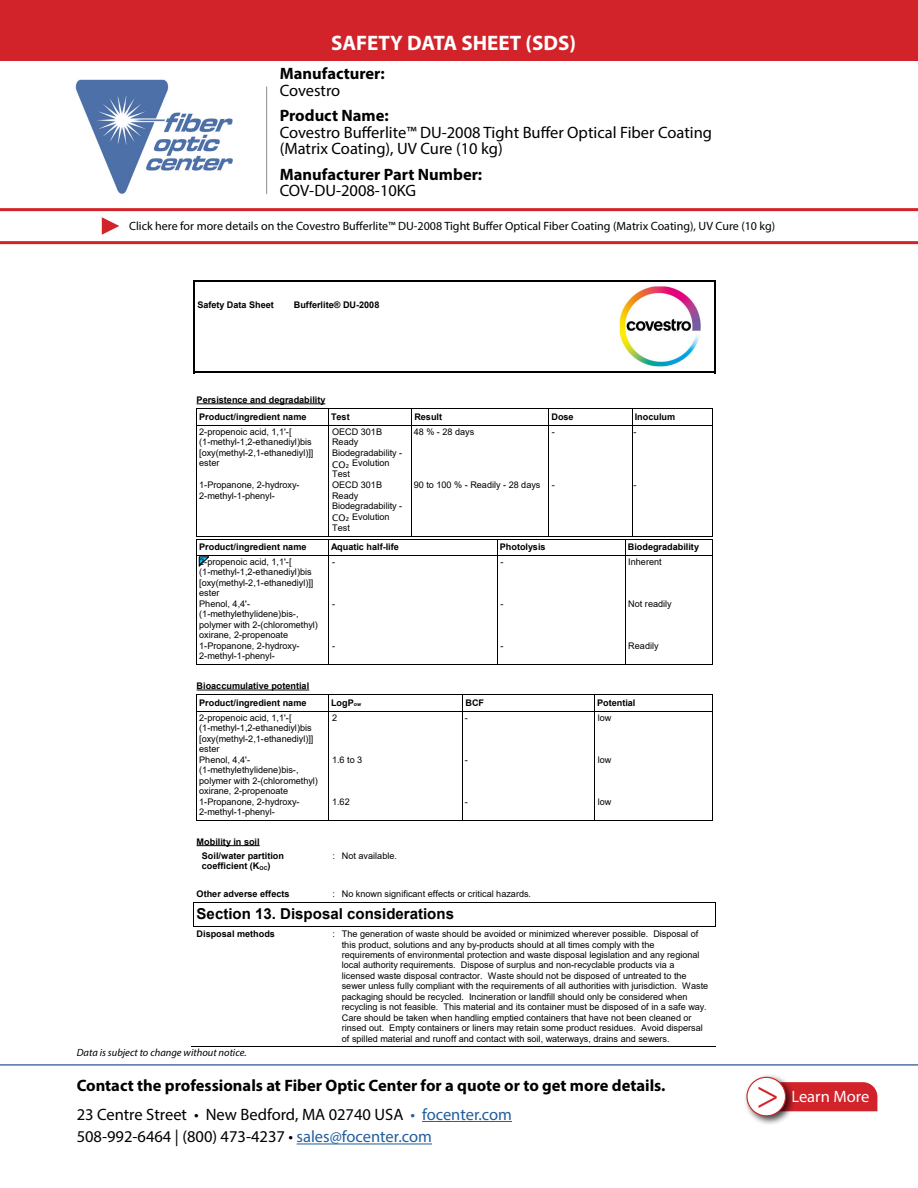
<style>
.page{position:relative;width:918px;height:1188px;background:#fff}
.page>*{position:absolute;margin:0;border:0;box-sizing:border-box;transform-origin:0 0}
.t1{font:42px "Minion Pro";color:#d2232a}
.t2{font:700 21px "Myriad Pro";color:#fff}
.t3{font:16.5px/22.5px "Myriad Pro";color:#000}
.t4{font:700 16.5px/16.5px "Myriad Pro";color:#000}
.t5{font:16.5px "Myriad Pro";color:#fff}
.t6{font:700 15px "Arial";color:#000}
.t7{font:12px "Myriad Pro";color:#000}
.t8{font:italic 10.5px "Myriad Pro";color:#000}
.t9{font:9.15px/10.5px "Arial";color:#000}
.t10{font:700 9.15px/16.6px "Arial";color:#000}
.s1{font-weight:400}
.s2{font-weight:700}
.s3{font-family:"Lucida Sans Unicode"}
.s4{font-size:5.25px}
.s5{color:#215e9e}
</style>
<div class="page">
<hr style="left:422px;top:1121px;width:90px;height:1px;background:#215e9e">
<hr style="left:297px;top:1144px;width:135px;height:1px;background:#215e9e">
<hr style="left:0;top:1064px;width:918px;height:2px;background:#4f70a8">
<img style="left:75px;top:79px;width:158px;height:115px">
<hr style="left:266px;top:87px;width:1px;height:107px;background:#8a8c8e">
<div style="left:796px;top:1082px;width:81px;height:29px;background:#d2232a"></div>
<div style="left:743px;top:1074px;width:53px;height:52px;background:#000;opacity:.75"></div>
<div style="left:747px;top:1077px;width:39px;height:39px;background:#fff;border-radius:50%"></div>
<div style="left:746px;top:1077px;width:40px;height:39px;border:1px solid #d2232a;border-radius:50%"></div>
<hr style="left:0;top:241px;width:918px;height:3px;background:#d2232a">
<hr style="left:0;top:208px;width:918px;height:3px;background:#d2232a">
<svg style="left:102px;top:217px;width:17px;height:18px"></svg>
<div style="left:0;top:0;width:918px;height:60px;background:#d2232a"></div>
<hr style="left:194px;top:280px;width:521px;height:2px;background:#000">
<hr style="left:715px;top:281px;width:1px;height:92px;background:#000">
<hr style="left:194px;top:372px;width:521px;height:1px;background:#000">
<hr style="left:193px;top:281px;width:2px;height:92px;background:#000">
<img style="left:620px;top:286px;width:81px;height:81px">
<hr style="left:197px;top:690px;width:112px;height:1px;background:#000">
<hr style="left:197px;top:403px;width:128px;height:1px;background:#000">
<hr style="left:197px;top:845px;width:63px;height:1px;background:#000">
<hr style="left:197px;top:408px;width:516px;height:1px;background:#000">
<hr style="left:712px;top:409px;width:1px;height:127px;background:#000">
<hr style="left:197px;top:536px;width:516px;height:1px;background:#000">
<hr style="left:196px;top:409px;width:1px;height:127px;background:#000">
<hr style="left:197px;top:425px;width:516px;height:1px;background:#000">
<hr style="left:328px;top:409px;width:1px;height:127px;background:#000">
<hr style="left:411px;top:409px;width:1px;height:127px;background:#000">
<hr style="left:549px;top:409px;width:1px;height:127px;background:#000">
<hr style="left:632px;top:409px;width:1px;height:127px;background:#000">
<hr style="left:197px;top:539px;width:516px;height:1px;background:#000">
<hr style="left:712px;top:539px;width:1px;height:126px;background:#000">
<hr style="left:197px;top:664px;width:516px;height:1px;background:#000">
<hr style="left:196px;top:539px;width:1px;height:126px;background:#000">
<hr style="left:197px;top:555px;width:516px;height:1px;background:#000">
<hr style="left:328px;top:539px;width:1px;height:126px;background:#000">
<hr style="left:497px;top:539px;width:1px;height:126px;background:#000">
<hr style="left:625px;top:539px;width:1px;height:126px;background:#000">
<hr style="left:197px;top:694px;width:516px;height:1px;background:#000">
<hr style="left:712px;top:695px;width:1px;height:125px;background:#000">
<hr style="left:197px;top:820px;width:516px;height:1px;background:#000">
<hr style="left:196px;top:695px;width:1px;height:125px;background:#000">
<hr style="left:197px;top:711px;width:516px;height:1px;background:#000">
<hr style="left:328px;top:695px;width:1px;height:125px;background:#000">
<hr style="left:462px;top:695px;width:1px;height:125px;background:#000">
<hr style="left:594px;top:695px;width:1px;height:125px;background:#000">
<svg style="left:198px;top:556px;width:11px;height:11px"></svg>
<hr style="left:194px;top:902px;width:521px;height:1px;background:#000">
<hr style="left:194px;top:926px;width:521px;height:1px;background:#000">
<svg style="left:715px;top:902px;width:1px;height:25px"></svg>
<p class="t2" style="left:331px;top:29px;width:246px">SAFETY DATA SHEET (SDS)</p>
<p class="t4" style="left:280px;top:65px;width:107px">Manufacturer:<br><span class="s1">Covestro</span></p>
<p class="t3" style="left:280px;top:107px;width:434px;line-height:16.5px"><span class="s2">Product Name:<br></span>Covestro Bufferlite™ DU-2008 Tight Buffer Optical Fiber Coating</p>
<p class="t3" style="left:280px;top:137px;width:225px">(Matrix Coating), UV Cure (10 kg)</p>
<p class="t4" style="left:280px;top:165px;width:204px">Manufacturer Part Number:</p>
<p class="t3" style="left:280px;top:179px;width:138px">COV-DU-2008-10KG</p>
<p class="t7" style="left:129px;top:218px;width:648px">Click here for more details on the Covestro Bufferlite™ DU-2008 Tight Buffer Optical Fiber Coating (Matrix Coating), UV Cure (10 kg)</p>
<p class="t10" style="left:197px;top:296px;width:78px">Safety Data Sheet</p>
<p class="t10" style="left:294px;top:296px;width:87px">Bufferlite® DU-2008</p>
<p class="t10" style="left:197px;top:391px;width:130px">Persistence and degradability<br>Product/ingredient name</p>
<p class="t10" style="left:331px;top:408px;width:20px">Test</p>
<p class="t10" style="left:414px;top:408px;width:29px">Result</p>
<p class="t10" style="left:551px;top:408px;width:24px">Dose</p>
<p class="t10" style="left:635px;top:408px;width:42px">Inoculum</p>
<p class="t9" style="left:199px;top:426px;width:116px">2-propenoic acid, 1,1'-[ (1-methyl-1,2-ethanediyl)bis [oxy(methyl-2,1-ethanediyl)]] ester</p>
<p class="t9" style="left:332px;top:426px;width:72px">OECD 301B<br>Ready<br>Biodegradability -<br><span class="s3">CO₂</span> Evolution<br>Test</p>
<p class="t9" style="left:414px;top:426px;width:62px">48 % - 28 days</p>
<p class="t9" style="left:552px;top:426px;width:5px">-</p>
<p class="t9" style="left:633px;top:426px;width:5px">-</p>
<p class="t9" style="left:199px;top:480px;width:102px">1-Propanone, 2-hydroxy-<br>2-methyl-1-phenyl-</p>
<p class="t9" style="left:332px;top:480px;width:72px">OECD 301B<br>Ready<br>Biodegradability -<br><span class="s3">CO₂</span> Evolution<br>Test</p>
<p class="t9" style="left:414px;top:480px;width:142px">90 to 100 % - Readily - 28 days -</p>
<p class="t9" style="left:633px;top:480px;width:5px">-</p>
<p class="t9" style="left:199px;top:556px;width:116px">2-propenoic acid, 1,1'-[ (1-methyl-1,2-ethanediyl)bis [oxy(methyl-2,1-ethanediyl)]] ester</p>
<p class="t9" style="left:332px;top:556px;width:5px">-</p>
<p class="t9" style="left:501px;top:556px;width:5px">-</p>
<p class="t9" style="left:628px;top:556px;width:35px">Inherent</p>
<p class="t9" style="left:199px;top:598px;width:120px">Phenol, 4,4'- (1-methylethylidene)bis-, polymer with 2-(chloromethyl) oxirane, 2-propenoate</p>
<p class="t9" style="left:332px;top:598px;width:5px">-</p>
<p class="t9" style="left:501px;top:598px;width:5px">-</p>
<p class="t9" style="left:628px;top:598px;width:45px">Not readily</p>
<p class="t9" style="left:199px;top:640px;width:102px">1-Propanone, 2-hydroxy-<br>2-methyl-1-phenyl-</p>
<p class="t9" style="left:332px;top:640px;width:5px">-</p>
<p class="t9" style="left:501px;top:640px;width:5px">-</p>
<p class="t9" style="left:628px;top:640px;width:32px">Readily</p>
<p class="t10" style="left:199px;top:539px;width:109px">Product/ingredient name</p>
<p class="t10" style="left:331px;top:539px;width:69px">Aquatic half-life</p>
<p class="t10" style="left:500px;top:539px;width:47px">Photolysis</p>
<p class="t10" style="left:628px;top:539px;width:73px">Biodegradability</p>
<p class="t10" style="left:197px;top:678px;width:114px">Bioaccumulative potential</p>
<p class="t10" style="left:199px;top:694px;width:109px">Product/ingredient name</p>
<p class="t10" style="left:331px;top:694px;width:32px">LogP<span class="s4">ow</span></p>
<p class="t10" style="left:465px;top:694px;width:20px">BCF</p>
<p class="t10" style="left:597px;top:694px;width:40px">Potential</p>
<p class="t9" style="left:199px;top:712px;width:116px">2-propenoic acid, 1,1'-[ (1-methyl-1,2-ethanediyl)bis [oxy(methyl-2,1-ethanediyl)]] ester</p>
<p class="t9" style="left:332px;top:712px;width:7px">2</p>
<p class="t9" style="left:465px;top:712px;width:5px">-</p>
<p class="t9" style="left:598px;top:712px;width:15px">low</p>
<p class="t9" style="left:199px;top:754px;width:120px">Phenol, 4,4'- (1-methylethylidene)bis-, polymer with 2-(chloromethyl) oxirane, 2-propenoate</p>
<p class="t9" style="left:332px;top:754px;width:32px">1.6 to 3</p>
<p class="t9" style="left:465px;top:754px;width:5px">-</p>
<p class="t9" style="left:598px;top:754px;width:15px">low</p>
<p class="t9" style="left:199px;top:796px;width:102px">1-Propanone, 2-hydroxy-<br>2-methyl-1-phenyl-</p>
<p class="t9" style="left:332px;top:796px;width:19px">1.62</p>
<p class="t9" style="left:465px;top:796px;width:5px">-</p>
<p class="t9" style="left:598px;top:796px;width:15px">low</p>
<p class="t10" style="left:197px;top:833px;width:65px">Mobility in soil</p>
<p class="t10" style="left:202px;top:850px;width:84px;line-height:10.8px">Soil/water partition coefficient (K<span class="s4">OC</span>)</p>
<p class="t9" style="left:332px;top:850px;width:66px">: Not available.</p>
<p class="t10" style="left:197px;top:885px;width:94px">Other adverse effects</p>
<p class="t9" style="left:332px;top:888px;width:200px">: No known significant effects or critical hazards.</p>
<p class="t6" style="left:197px;top:903px;width:259px">Section 13. Disposal considerations</p>
<p class="t9" style="left:342px;top:928px;width:368px">The generation of waste should be avoided or minimized wherever possible. Disposal of this product, solutions and any by-products should at all times comply with the requirements of environmental protection and waste disposal legislation and any regional local authority requirements. Dispose of surplus and non-recyclable products via a licensed waste disposal contractor. Waste should not be disposed of untreated to the sewer unless fully compliant with the requirements of all authorities with jurisdiction. Waste packaging should be recycled. Incineration or landfill should only be considered when recycling is not feasible. This material and its container must be disposed of in a safe way.<br>Care should be taken when handling emptied containers that have not been cleaned or rinsed out. Empty containers or liners may retain some product residues. Avoid dispersal of spilled material and runoff and contact with soil, waterways, drains and sewers.</p>
<p class="t10" style="left:197px;top:926px;width:80px">Disposal methods</p>
<p class="t9" style="left:332px;top:928px;width:4px">:</p>
<p class="t8" style="left:77px;top:1046px;width:171px">Data is subject to change without notice.</p>
<p class="t4" style="left:77px;top:1076px;width:590px">Contact the professionals at Fiber Optic Center for a quote or to get more details.</p>
<p class="t3" style="left:77px;top:1103px;width:437px">23 Centre Street • New Bedford, MA 02740 USA <span class="s5">• focenter.com<br></span>508-992-6464 | (800) 473-4237 • <span class="s5">sales@focenter.com</span></p>
<p class="t1" style="left:756px;top:1066px;width:25px">&gt;</p>
<p class="t5" style="left:791px;top:1087px;width:79px">Learn More</p>
</div>
